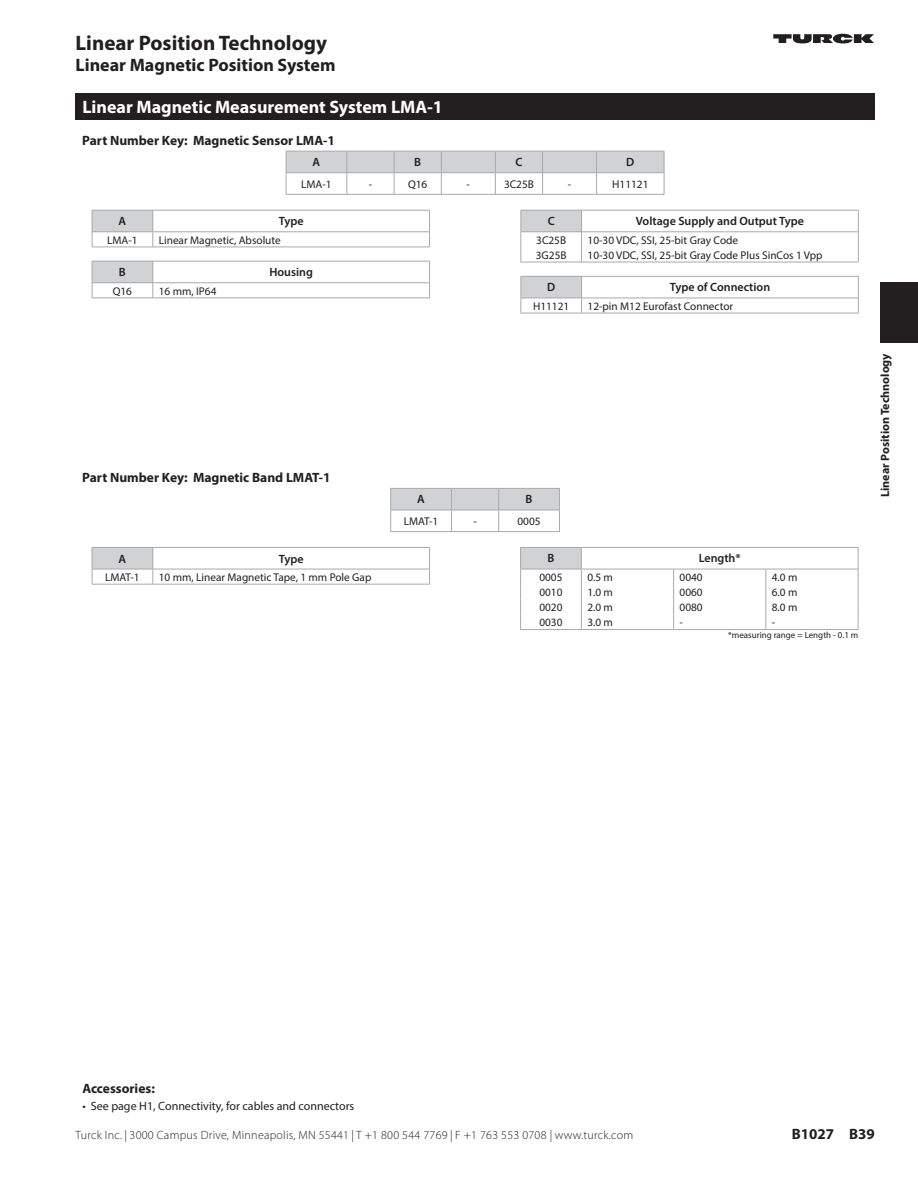
<style>
.page{position:relative;width:918px;height:1188px;background:#fff}
.page>*{position:absolute;margin:0;border:0;box-sizing:border-box;transform-origin:0 0}
.t1{font:700 21px "Myriad Pro";color:#231f20}
.t2{font:700 18px "Myriad Pro";color:#fff}
.t3{font:700 18px "Myriad Pro";color:#231f20}
.t4{font:700 15px "Myriad Pro";color:#231f20}
.t5{font:700 13.5px "Myriad Pro";color:#231f20}
.t6{font:300 12px "Myriad Pro";letter-spacing:.02em;color:#231f20}
.t7{font:600 12px "Myriad Pro";color:#231f20}
.t8{font:12px "Myriad Pro";color:#231f20}
.t9{font:700 12px "Myriad Pro";color:#231f20}
.t10{font:11.25px "Myriad Pro";color:#231f20}
.t11{font:9px "Myriad Pro";color:#231f20}
</style>
<div class="page">
<div style="left:880px;top:282px;width:38px;height:60px;background:#231f20"></div>
<svg style="left:773px;top:34px;width:101px;height:9px"></svg>
<div style="left:76px;top:93px;width:799px;height:27px;background:#231f20"></div>
<div style="left:92px;top:547px;width:61px;height:22px;background:#d1d2d4"></div>
<hr style="left:92px;top:547px;width:61px;height:1px;background:#a8a9ad">
<hr style="left:153px;top:547px;width:277px;height:1px;background:#a8a9ad">
<hr style="left:92px;top:569px;width:61px;height:1px;background:#a8a9ad">
<svg style="left:92px;top:548px;width:1px;height:36px"></svg>
<hr style="left:153px;top:569px;width:277px;height:1px;background:#a8a9ad">
<svg style="left:152px;top:548px;width:1px;height:36px"></svg>
<svg style="left:429px;top:548px;width:1px;height:36px"></svg>
<hr style="left:92px;top:584px;width:338px;height:1px;background:#a8a9ad">
<div style="left:521px;top:547px;width:60px;height:22px;background:#d1d2d4"></div>
<hr style="left:520px;top:547px;width:61px;height:1px;background:#a8a9ad">
<hr style="left:581px;top:547px;width:93px;height:1px;background:#a8a9ad">
<hr style="left:674px;top:547px;width:184px;height:1px;background:#a8a9ad">
<hr style="left:520px;top:569px;width:61px;height:1px;background:#a8a9ad">
<hr style="left:581px;top:569px;width:93px;height:1px;background:#a8a9ad">
<hr style="left:674px;top:569px;width:92px;height:1px;background:#a8a9ad">
<hr style="left:766px;top:569px;width:92px;height:1px;background:#a8a9ad">
<svg style="left:520px;top:548px;width:1px;height:81px"></svg>
<svg style="left:581px;top:548px;width:1px;height:81px"></svg>
<svg style="left:673px;top:569px;width:1px;height:60px"></svg>
<svg style="left:765px;top:569px;width:1px;height:60px"></svg>
<svg style="left:858px;top:548px;width:1px;height:81px"></svg>
<hr style="left:520px;top:629px;width:338px;height:1px;background:#a8a9ad">
<svg style="left:390px;top:488px;width:170px;height:43px"></svg>
<hr style="left:390px;top:531px;width:170px;height:1px;background:#a8a9ad">
<div style="left:92px;top:210px;width:61px;height:22px;background:#d1d2d4"></div>
<hr style="left:92px;top:210px;width:61px;height:1px;background:#a8a9ad">
<hr style="left:153px;top:210px;width:277px;height:1px;background:#a8a9ad">
<hr style="left:92px;top:231px;width:61px;height:1px;background:#a8a9ad">
<svg style="left:92px;top:211px;width:1px;height:36px"></svg>
<hr style="left:153px;top:231px;width:277px;height:1px;background:#a8a9ad">
<svg style="left:152px;top:211px;width:1px;height:36px"></svg>
<svg style="left:429px;top:211px;width:1px;height:36px"></svg>
<hr style="left:92px;top:247px;width:338px;height:1px;background:#a8a9ad">
<div style="left:92px;top:261px;width:61px;height:22px;background:#d1d2d4"></div>
<hr style="left:92px;top:261px;width:61px;height:1px;background:#a8a9ad">
<hr style="left:153px;top:261px;width:277px;height:1px;background:#a8a9ad">
<hr style="left:92px;top:282px;width:61px;height:1px;background:#a8a9ad">
<svg style="left:92px;top:262px;width:1px;height:36px"></svg>
<hr style="left:153px;top:282px;width:277px;height:1px;background:#a8a9ad">
<svg style="left:152px;top:262px;width:1px;height:36px"></svg>
<svg style="left:429px;top:262px;width:1px;height:36px"></svg>
<hr style="left:92px;top:298px;width:338px;height:1px;background:#a8a9ad">
<div style="left:521px;top:210px;width:61px;height:22px;background:#d1d2d4"></div>
<hr style="left:520px;top:210px;width:62px;height:1px;background:#a8a9ad">
<hr style="left:582px;top:210px;width:277px;height:1px;background:#a8a9ad">
<hr style="left:520px;top:231px;width:62px;height:1px;background:#a8a9ad">
<hr style="left:582px;top:231px;width:277px;height:1px;background:#a8a9ad">
<svg style="left:520px;top:211px;width:1px;height:51px"></svg>
<svg style="left:581px;top:211px;width:1px;height:51px"></svg>
<svg style="left:858px;top:211px;width:1px;height:51px"></svg>
<hr style="left:520px;top:262px;width:339px;height:1px;background:#a8a9ad">
<svg style="left:286px;top:151px;width:379px;height:43px"></svg>
<hr style="left:286px;top:194px;width:378px;height:1px;background:#a8a9ad">
<div style="left:521px;top:276px;width:61px;height:22px;background:#d1d2d4"></div>
<hr style="left:520px;top:276px;width:62px;height:1px;background:#a8a9ad">
<hr style="left:582px;top:276px;width:277px;height:1px;background:#a8a9ad">
<hr style="left:520px;top:298px;width:62px;height:1px;background:#a8a9ad">
<svg style="left:520px;top:277px;width:1px;height:36px"></svg>
<hr style="left:582px;top:298px;width:277px;height:1px;background:#a8a9ad">
<svg style="left:581px;top:277px;width:1px;height:36px"></svg>
<svg style="left:858px;top:277px;width:1px;height:36px"></svg>
<hr style="left:520px;top:313px;width:339px;height:1px;background:#a8a9ad">
<h1 class="t1" style="left:76px;top:34px;width:253px">Linear Position Technology</h1>
<h2 class="t3" style="left:76px;top:58px;width:261px">Linear Magnetic Position System</h2>
<h2 class="t2" style="left:82px;top:100px;width:362px">Linear Magnetic Measurement System LMA-1</h2>
<p class="t5" style="left:82px;top:135px;width:254px">Part Number Key: Magnetic Sensor LMA-1</p>
<p class="t7" style="left:313px;top:158px;width:9px">A</p>
<p class="t7" style="left:414px;top:158px;width:8px">B</p>
<p class="t7" style="left:515px;top:158px;width:9px">C</p>
<p class="t7" style="left:626px;top:158px;width:10px">D</p>
<p class="t10" style="left:301px;top:180px;width:32px">LMA-1</p>
<p class="t10" style="left:369px;top:180px;width:5px">-</p>
<p class="t10" style="left:408px;top:180px;width:21px">Q16</p>
<p class="t10" style="left:467px;top:180px;width:5px">-</p>
<p class="t10" style="left:504px;top:180px;width:31px">3C25B</p>
<p class="t10" style="left:568px;top:180px;width:5px">-</p>
<p class="t10" style="left:612px;top:180px;width:38px">H11121</p>
<p class="t7" style="left:119px;top:217px;width:9px">A</p>
<p class="t7" style="left:279px;top:217px;width:26px">Type</p>
<p class="t10" style="left:107px;top:236px;width:32px">LMA-1</p>
<p class="t10" style="left:159px;top:236px;width:123px">Linear Magnetic, Absolute</p>
<p class="t7" style="left:119px;top:268px;width:8px">B</p>
<p class="t7" style="left:269px;top:268px;width:45px">Housing</p>
<p class="t10" style="left:113px;top:286px;width:21px">Q16</p>
<p class="t10" style="left:159px;top:286px;width:59px">16 mm, IP64</p>
<p class="t5" style="left:82px;top:473px;width:250px">Part Number Key: Magnetic Band LMAT-1</p>
<p class="t7" style="left:119px;top:554px;width:9px">A</p>
<p class="t7" style="left:279px;top:554px;width:26px">Type</p>
<p class="t10" style="left:105px;top:573px;width:36px">LMAT-1</p>
<p class="t10" style="left:159px;top:573px;width:214px">10 mm, Linear Magnetic Tape, 1 mm Pole Gap</p>
<p class="t7" style="left:548px;top:217px;width:9px">C</p>
<p class="t7" style="left:636px;top:217px;width:170px">Voltage Supply and Output Type</p>
<p class="t10" style="left:536px;top:236px;width:31px">3C25B</p>
<p class="t10" style="left:588px;top:236px;width:152px">10-30 VDC, SSI, 25-bit Gray Code</p>
<p class="t10" style="left:536px;top:250px;width:32px">3G25B</p>
<p class="t10" style="left:588px;top:250px;width:237px">10-30 VDC, SSI, 25-bit Gray Code Plus SinCos 1 Vpp</p>
<p class="t7" style="left:547px;top:283px;width:10px">D</p>
<p class="t7" style="left:670px;top:283px;width:102px">Type of Connection</p>
<p class="t10" style="left:533px;top:302px;width:38px">H11121</p>
<p class="t10" style="left:588px;top:302px;width:147px">12-pin M12 Eurofast Connector</p>
<p class="t7" style="left:417px;top:495px;width:9px">A</p>
<p class="t7" style="left:526px;top:495px;width:8px">B</p>
<p class="t10" style="left:404px;top:517px;width:36px">LMAT-1</p>
<p class="t10" style="left:473px;top:517px;width:5px">-</p>
<p class="t10" style="left:518px;top:517px;width:25px">0005</p>
<p class="t7" style="left:548px;top:554px;width:8px">B</p>
<p class="t7" style="left:699px;top:554px;width:44px">Length*</p>
<p class="t10" style="left:539px;top:573px;width:25px">0005</p>
<p class="t10" style="left:587px;top:573px;width:27px">0.5 m</p>
<p class="t10" style="left:680px;top:573px;width:25px">0040</p>
<p class="t10" style="left:772px;top:573px;width:27px">4.0 m</p>
<p class="t10" style="left:539px;top:588px;width:25px">0010</p>
<p class="t10" style="left:587px;top:588px;width:27px">1.0 m</p>
<p class="t10" style="left:680px;top:588px;width:25px">0060</p>
<p class="t10" style="left:772px;top:588px;width:27px">6.0 m</p>
<p class="t10" style="left:539px;top:603px;width:25px">0020</p>
<p class="t10" style="left:587px;top:603px;width:27px">2.0 m</p>
<p class="t10" style="left:680px;top:603px;width:25px">0080</p>
<p class="t10" style="left:772px;top:603px;width:27px">8.0 m</p>
<p class="t10" style="left:539px;top:618px;width:25px">0030</p>
<p class="t10" style="left:587px;top:618px;width:27px">3.0 m</p>
<p class="t10" style="left:680px;top:618px;width:5px">-</p>
<p class="t10" style="left:772px;top:618px;width:5px">-</p>
<p class="t11" style="left:728px;top:632px;width:132px">*measuring range = Length - 0.1 m</p>
<p class="t9" style="left:881px;top:497px;width:145px;rotate:-90deg">Linear Position Technology</p>
<p class="t5" style="left:82px;top:1083px;width:74px">Accessories:</p>
<p class="t8" style="left:82px;top:1101px;width:274px">• See page H1, Connectivity, for cables and connectors</p>
<p class="t6" style="left:76px;top:1127px;width:559px">Turck Inc. | 3000 Campus Drive, Minneapolis, MN 55441 | T +1 800 544 7769 | F +1 763 553 0708 | www.turck.com</p>
<h3 class="t4" style="left:792px;top:1128px;width:85px">B1027 B39</h3>
</div>
